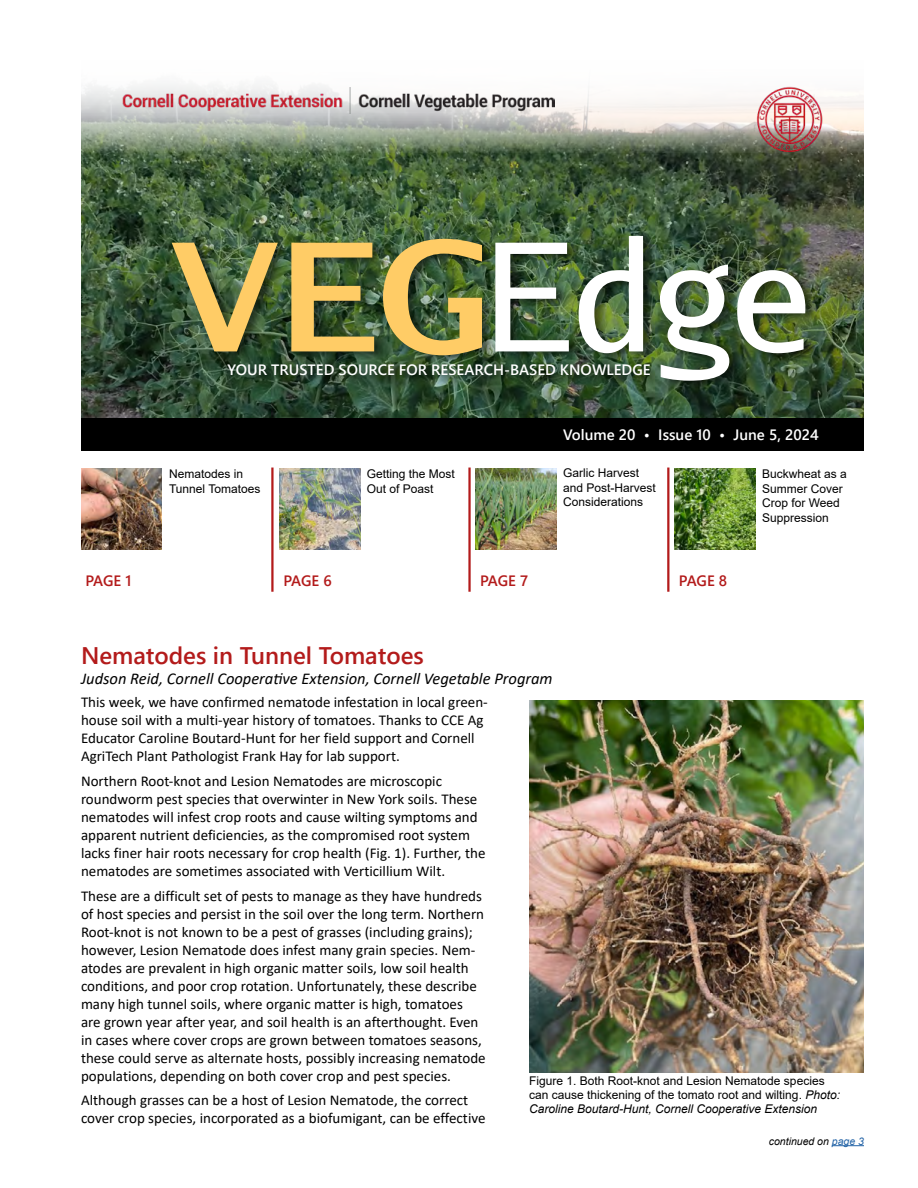
<style>
.page{position:relative;width:918px;height:1188px;background:#fff}
.page>*{position:absolute;margin:0;border:0;box-sizing:border-box;transform-origin:0 0}
.t1{font:150px "Aurulent Sans";color:#fff}
.t2{font:24px "Webly Sleek UI Semibold";color:#b31b1b}
.t3{font:italic 16.5px "Calibri";color:#000}
.t4{font:15px/18px "Calibri";color:#000}
.t5{font:15px "Webly Sleek UI Semibold";color:#fff}
.t6{font:15px "Webly Sleek UI Semibold";letter-spacing:-.01em;color:#b31b1b}
.t7{font:12px/14.4px "Arial";color:#000}
.t8{font:italic 10.5px "Arial";color:#000}
.s1{font-weight:700;color:#fc6}
.s2{font-style:italic}
.s3{color:#2363a6}
</style>
<div class="page">
<img style="left:81px;top:153px;width:783px;height:265px">
<svg style="left:81px;top:84px;width:783px;height:69px"></svg>
<img style="left:122px;top:87px;width:432px;height:26px">
<img style="left:755px;top:86px;width:68px;height:67px">
<div style="left:172px;top:232px;width:647px;height:159px;background:#000;opacity:.53"></div>
<div style="left:227px;top:360px;width:437px;height:27px;background:#000;opacity:.73"></div>
<div style="left:81px;top:418px;width:783px;height:33px;background:#000"></div>
<img style="left:81px;top:469px;width:81px;height:81px">
<hr style="left:271px;top:468px;width:3px;height:124px;background:#b31b1b">
<img style="left:279px;top:469px;width:81px;height:81px">
<hr style="left:468px;top:468px;width:3px;height:124px;background:#b31b1b">
<img style="left:476px;top:469px;width:81px;height:81px">
<hr style="left:667px;top:468px;width:2px;height:124px;background:#b31b1b">
<img style="left:675px;top:469px;width:81px;height:81px">
<img style="left:529px;top:700px;width:335px;height:372px">
<hr style="left:832px;top:1145px;width:32px;height:1px;background:#2363a6">
<h1 class="t1" style="left:170px;top:201px;width:643px"><span class="s1">VEG</span>Edge</h1>
<p class="t5" style="left:228px;top:359px;width:424px">YOUR TRUSTED SOURCE FOR RESEARCH-BASED KNOWLEDGE</p>
<p class="t6" style="left:85px;top:569px;width:48px">PAGE 1</p>
<p class="t7" style="left:169px;top:467px;width:93px">Nematodes in<br>Tunnel Tomatoes</p>
<p class="t6" style="left:283px;top:569px;width:50px">PAGE 6</p>
<p class="t7" style="left:367px;top:467px;width:90px">Getting the Most<br>Out of Poast</p>
<p class="t6" style="left:480px;top:569px;width:50px">PAGE 7</p>
<p class="t5" style="left:563px;top:423px;width:257px">Volume 20 • Issue 10 • June 5, 2024</p>
<p class="t7" style="left:563px;top:466px;width:94px">Garlic Harvest and Post-Harvest<br>Considerations</p>
<p class="t6" style="left:679px;top:569px;width:50px">PAGE 8</p>
<p class="t7" style="left:762px;top:467px;width:86px">Buckwheat as a<br>Summer Cover<br>Crop for Weed<br>Suppression</p>
<h2 class="t2" style="left:81px;top:637px;width:344px">Nematodes in Tunnel Tomatoes</h2>
<p class="t3" style="left:81px;top:667px;width:473px">Judson Reid, Cornell Cooperative Extension, Cornell Vegetable Program</p>
<p class="t4" style="left:81px;top:693px;width:408px">This week, we have confirmed nematode infestation in local green&shy;house soil with a multi-year history of tomatoes. Thanks to CCE Ag Educator Caroline Boutard-Hunt for her field support and Cornell AgriTech Plant Pathologist Frank Hay for lab support.</p>
<p class="t4" style="left:81px;top:772px;width:406px">Northern Root-knot and Lesion Nematodes are microscopic roundworm pest species that overwinter in New York soils. These nematodes will infest crop roots and cause wilting symptoms and apparent nutrient deficiencies, as the compromised root system lacks finer hair roots necessary for crop health (Fig. 1). Further, the nematodes are sometimes associated with Verticillium Wilt.</p>
<p class="t4" style="left:81px;top:886px;width:406px">These are a difficult set of pests to manage as they have hundreds of host species and persist in the soil over the long term. Northern Root-knot is not known to be a pest of grasses (including grains); however, Lesion Nematode does infest many grain species. Nem&shy;atodes are prevalent in high organic matter soils, low soil health conditions, and poor crop rotation. Unfortunately, these describe many high tunnel soils, where organic matter is high, tomatoes are grown year after year, and soil health is an afterthought. Even in cases where cover crops are grown between tomatoes seasons, these could serve as alternate hosts, possibly increasing nematode populations, depending on both cover crop and pest species.</p>
<p class="t4" style="left:81px;top:1091px;width:406px">Although grasses can be a host of Lesion Nematode, the correct cover crop species, incorporated as a biofumigant, can be effective</p>
<p class="t7" style="left:529px;top:1073px;width:312px">Figure 1. Both Root-knot and Lesion Nematode species can cause thickening of the tomato root and wilting. <span class="s2">Photo:<br>Caroline Boutard-Hunt, Cornell Cooperative Extension</span></p>
<p class="t8" style="left:769px;top:1134px;width:97px">continued on <span class="s3">page 3</span></p>
</div>
